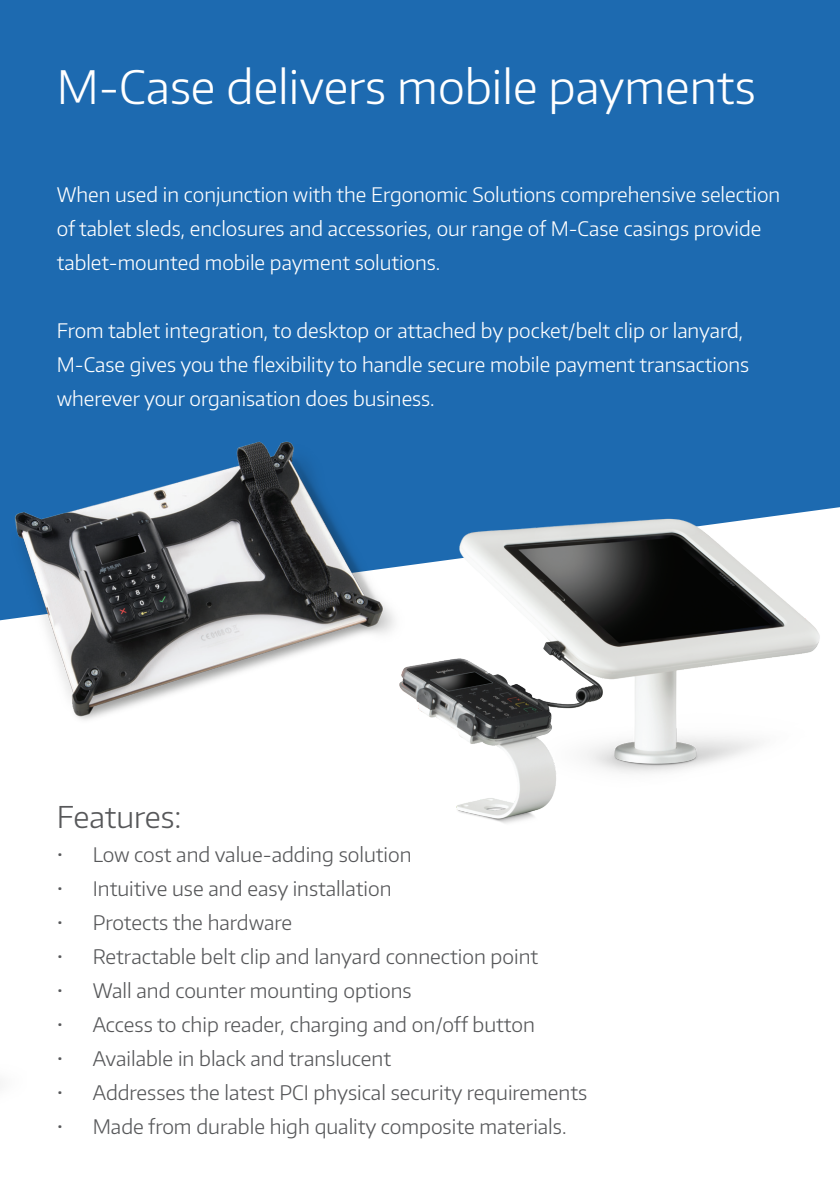
<style>
.page{position:relative;width:840px;height:1191px;background:#fff}
.page>*{position:absolute;margin:0;border:0;box-sizing:border-box;transform-origin:0 0}
.t1{font:300 46px "Encode Sans";color:#fff}
.t2{font:300 30px "Encode Sans";color:#57585a}
.t3{font:300 20px/34px "Encode Sans";color:#fff}
.t4{font:300 20px "Encode Sans";color:#57585a}
</style>
<div class="page">
<div style="left:0;top:0;width:839px;height:380px;background:#1d6ab0"></div>
<img style="left:0;top:380px;width:334px;height:340px">
<img style="left:334px;top:380px;width:505px;height:444px">
<p class="t1" style="left:57px;top:57px;width:700px">M-Case delivers mobile payments</p>
<p class="t3" style="left:57px;top:177px;width:724px">When used in conjunction with the Ergonomic Solutions comprehensive selection of tablet sleds, enclosures and accessories, our range of M-Case casings provide tablet-mounted mobile payment solutions.</p>
<p class="t3" style="left:57px;top:313px;width:693px">From tablet integration, to desktop or attached by pocket/belt clip or lanyard,<br>M-Case gives you the flexibility to handle secure mobile payment transactions wherever your organisation does business.</p>
<p class="t2" style="left:57px;top:797px;width:126px">Features:</p>
<p class="t4" style="left:57px;top:841px;width:356px">• Low cost and value-adding solution</p>
<p class="t4" style="left:57px;top:875px;width:336px">• Intuitive use and easy installation</p>
<p class="t4" style="left:57px;top:909px;width:237px">• Protects the hardware</p>
<p class="t4" style="left:57px;top:943px;width:482px">• Retractable belt clip and lanyard connection point</p>
<p class="t4" style="left:57px;top:977px;width:356px">• Wall and counter mounting options</p>
<p class="t4" style="left:57px;top:1011px;width:479px">• Access to chip reader, charging and on/off button</p>
<p class="t4" style="left:57px;top:1045px;width:335px">• Available in black and translucent</p>
<p class="t4" style="left:57px;top:1079px;width:531px">• Addresses the latest PCI physical security requirements</p>
<p class="t4" style="left:57px;top:1113px;width:511px">• Made from durable high quality composite materials.</p>
</div>
